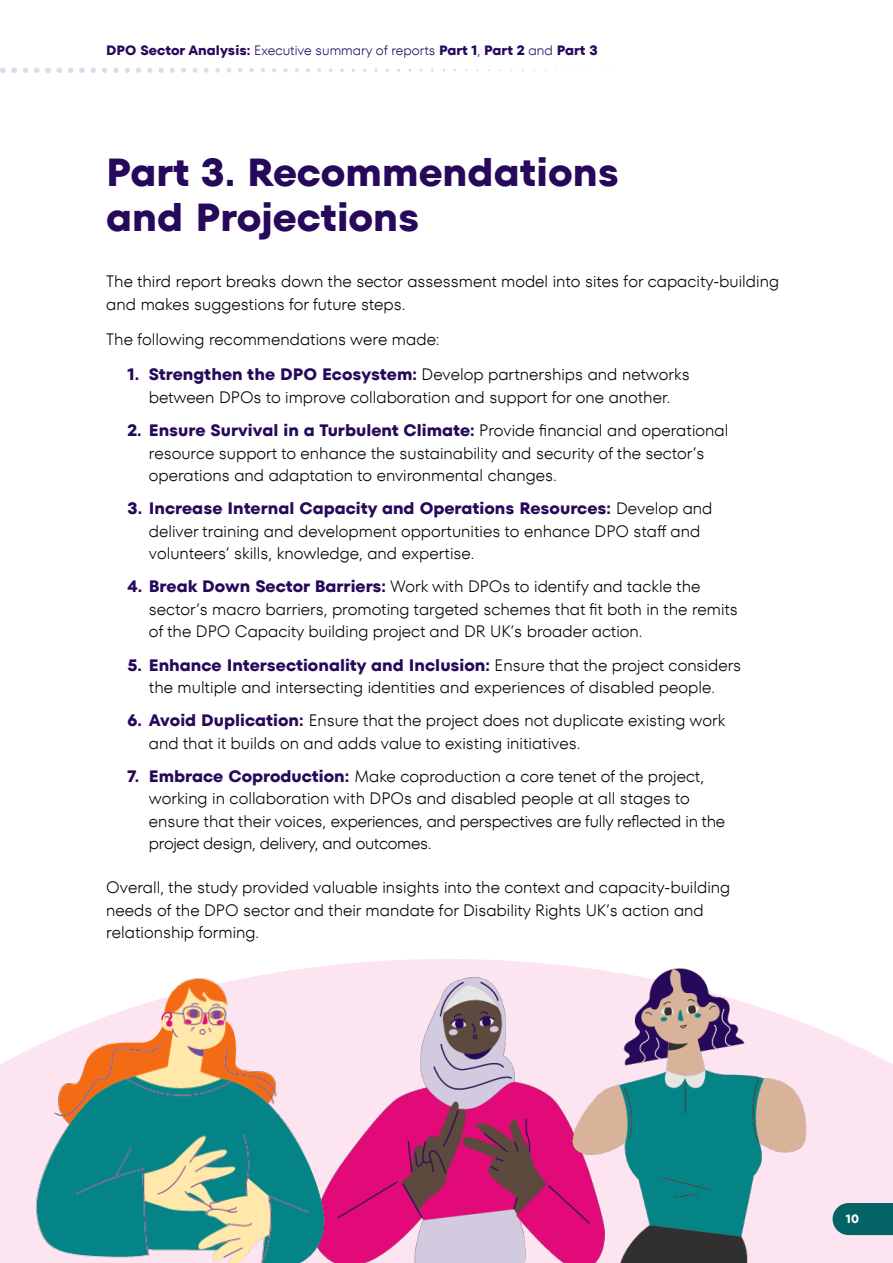
<style>
.page{position:relative;width:893px;height:1263px;background:#fff}
.page>*{position:absolute;margin:0;border:0;box-sizing:border-box;transform-origin:0 0}
.heading_teal_218{font:700 39px/45px "TT Fors Trial";color:#26095b}
.main_text{font:300 16.5px/22.5px "TT Fors Trial";color:#000}
.t1{font:700 13.5px "TT Fors Trial";color:#26095b}
.t2{font:700 12px "TT Fors Trial";color:#fff}
.s1{font-weight:300}
.s2{font-weight:700;color:#26095b}
</style>
<div class="page">
<svg style="left:0;top:67px;width:17px;height:6px"></svg>
<svg style="left:23px;top:67px;width:5px;height:6px"></svg>
<svg style="left:34px;top:67px;width:17px;height:6px"></svg>
<svg style="left:57px;top:67px;width:5px;height:6px"></svg>
<svg style="left:68px;top:68px;width:5px;height:5px"></svg>
<svg style="left:79px;top:68px;width:6px;height:5px"></svg>
<svg style="left:91px;top:68px;width:5px;height:5px"></svg>
<svg style="left:102px;top:68px;width:5px;height:5px"></svg>
<svg style="left:113px;top:68px;width:6px;height:5px"></svg>
<svg style="left:125px;top:68px;width:5px;height:5px"></svg>
<svg style="left:136px;top:68px;width:5px;height:5px"></svg>
<svg style="left:147px;top:68px;width:5px;height:5px"></svg>
<svg style="left:159px;top:68px;width:5px;height:5px"></svg>
<svg style="left:170px;top:68px;width:5px;height:5px"></svg>
<svg style="left:181px;top:68px;width:5px;height:5px"></svg>
<svg style="left:193px;top:68px;width:4px;height:5px"></svg>
<svg style="left:204px;top:68px;width:5px;height:5px"></svg>
<svg style="left:215px;top:68px;width:5px;height:5px"></svg>
<svg style="left:227px;top:68px;width:4px;height:5px"></svg>
<svg style="left:238px;top:68px;width:5px;height:5px"></svg>
<svg style="left:249px;top:68px;width:5px;height:5px"></svg>
<svg style="left:261px;top:68px;width:4px;height:4px"></svg>
<svg style="left:272px;top:68px;width:4px;height:4px"></svg>
<svg style="left:283px;top:68px;width:5px;height:4px"></svg>
<svg style="left:295px;top:68px;width:4px;height:4px"></svg>
<svg style="left:306px;top:68px;width:4px;height:4px"></svg>
<svg style="left:317px;top:68px;width:4px;height:4px"></svg>
<svg style="left:329px;top:68px;width:4px;height:4px"></svg>
<svg style="left:340px;top:68px;width:4px;height:4px"></svg>
<svg style="left:0;top:959px;width:893px;height:304px;fill:#fde4f1"></svg>
<div style="left:839px;top:1203px;width:54px;height:32px;background:#036365"></div>
<img style="left:376px;top:966px;width:155px;height:297px">
<img style="left:531px;top:959px;width:308px;height:304px">
<img style="left:19px;top:964px;width:357px;height:299px">
<p class="t1" style="left:106px;top:42px;width:493px">DPO Sector Analysis: <span class="s1">Executive summary of reports</span> Part 1<span class="s1">,</span> Part 2 <span class="s1">and</span> Part 3</p>
<h3 class="heading_teal_218" style="left:106px;top:150px;width:514px">Part 3. Recommendations and Projections</h3>
<p class="main_text" style="left:106px;top:270px;width:674px">The third report breaks down the sector assessment model into sites for capacity-building and makes suggestions for future steps.</p>
<p class="main_text" style="left:106px;top:328px;width:335px">The following recommendations were made:</p>
<p class="main_text" style="left:128px;top:363px;width:564px;text-align:center"><span class="s2">1. Strengthen the DPO Ecosystem:</span> Develop partnerships and networks between DPOs to improve collaboration and support for one another.</p>
<p class="main_text" style="left:149px;top:419px;width:581px;text-indent:-21px"><span class="s2">2. Ensure Survival in a Turbulent Climate:</span> Provide financial and operational resource support to enhance the sustainability and security of the sector’s operations and adaptation to environmental changes.</p>
<p class="main_text" style="left:149px;top:497px;width:565px;text-indent:-21px"><span class="s2">3. Increase Internal Capacity and Operations Resources:</span> Develop and deliver training and development opportunities to enhance DPO staff and volunteers’ skills, knowledge, and expertise.</p>
<p class="main_text" style="left:149px;top:575px;width:591px;text-indent:-21px"><span class="s2">4. Break Down Sector Barriers:</span> Work with DPOs to identify and tackle the sector’s macro barriers, promoting targeted schemes that fit both in the remits of the DPO Capacity building project and DR UK’s broader action.</p>
<p class="main_text" style="left:128px;top:653px;width:615px;text-align:center"><span class="s2">5. Enhance Intersectionality and Inclusion:</span> Ensure that the project considers the multiple and intersecting identities and experiences of disabled people.</p>
<p class="main_text" style="left:149px;top:709px;width:578px;text-indent:-21px"><span class="s2">6. Avoid Duplication:</span> Ensure that the project does not duplicate existing work and that it builds on and adds value to existing initiatives.</p>
<p class="main_text" style="left:149px;top:765px;width:578px;text-indent:-21px"><span class="s2">7. Embrace Coproduction:</span> Make coproduction a core tenet of the project, working in collaboration with DPOs and disabled people at all stages to ensure that their voices, experiences, and perspectives are fully reflected in the project design, delivery, and outcomes.</p>
<p class="main_text" style="left:106px;top:876px;width:625px">Overall, the study provided valuable insights into the context and capacity-building needs of the DPO sector and their mandate for Disability Rights UK’s action and relationship forming.</p>
<p class="t2" style="left:846px;top:1212px;width:15px">10</p>
</div>
